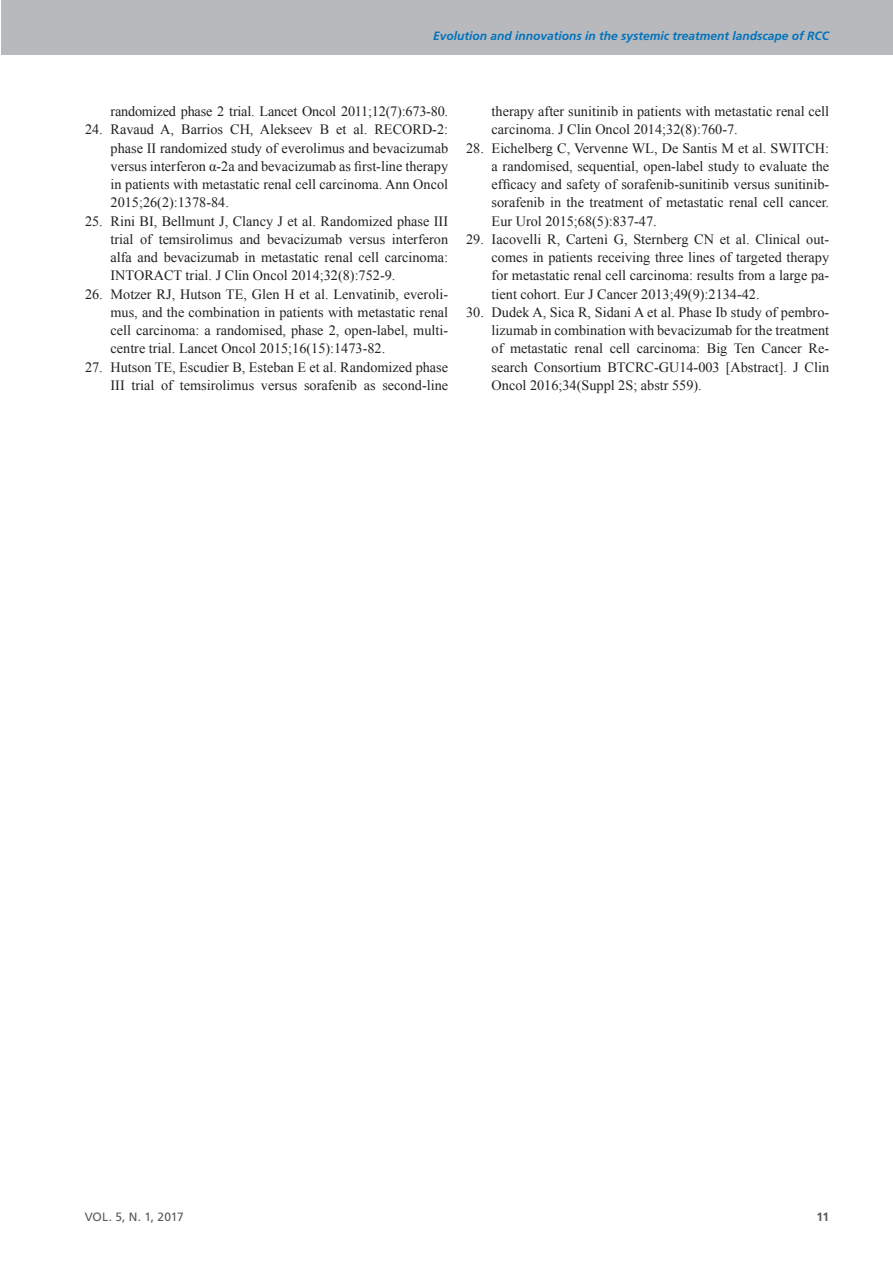
<style>
.page{position:relative;width:893px;height:1263px;background:#fff}
.page>*{position:absolute;margin:0;border:0;box-sizing:border-box;transform-origin:0 0}
.t1{font:14.25px/18.3px "Times New Roman";color:#231f20;text-align:justify}
.t2{font:italic 700 12px "Frutiger";color:#0073bc}
.t3{font:12px "Frutiger";letter-spacing:-.005em;color:#57585a}
.t4{font:700 12px "Frutiger";color:#57585a}
</style>
<div class="page">
<div style="left:1px;top:0;width:892px;height:55px;background:#b8b9bc"></div>
<p class="t2" style="left:433px;top:29px;width:398px">Evolution and innovations in the systemic treatment landscape of RCC</p>
<p class="t1" style="left:111px;top:102px;width:339px">randomized phase 2 trial. Lancet Oncol 2011;12(7):673-80.</p>
<p class="t1" style="left:111px;top:120px;width:339px;text-indent:-26px">24. Ravaud A, Barrios CH, Alekseev B et al. RECORD-2: phase II randomized study of everolimus and bevacizumab versus interferon α-2a and bevacizumab as first-line therapy in patients with metastatic renal cell carcinoma. Ann Oncol 2015;26(2):1378-84.</p>
<p class="t1" style="left:111px;top:211px;width:339px;text-indent:-26px">25. Rini BI, Bellmunt J, Clancy J et al. Randomized phase III trial of temsirolimus and bevacizumab versus interferon alfa and bevacizumab in metastatic renal cell carcinoma:<br>INTORACT trial. J Clin Oncol 2014;32(8):752-9.</p>
<p class="t1" style="left:111px;top:284px;width:339px;text-indent:-26px">26. Motzer RJ, Hutson TE, Glen H et al. Lenvatinib, everoli&shy;mus, and the combination in patients with metastatic renal cell carcinoma: a randomised, phase 2, open-label, multi&shy;centre trial. Lancet Oncol 2015;16(15):1473-82.</p>
<p class="t1" style="left:85px;top:358px;width:365px;text-align:right">27. Hutson TE, Escudier B, Esteban E et al. Randomized phase<br>III trial of temsirolimus versus sorafenib as second-line</p>
<p class="t1" style="left:492px;top:102px;width:339px">therapy after sunitinib in patients with metastatic renal cell carcinoma. J Clin Oncol 2014;32(8):760-7.</p>
<p class="t1" style="left:492px;top:138px;width:339px;text-indent:-26px">28. Eichelberg C, Vervenne WL, De Santis M et al. SWITCH: a randomised, sequential, open-label study to evaluate the efficacy and safety of sorafenib-sunitinib versus sunitinib&shy;sorafenib in the treatment of metastatic renal cell cancer.<br>Eur Urol 2015;68(5):837-47.</p>
<p class="t1" style="left:492px;top:230px;width:339px;text-indent:-26px">29. Iacovelli R, Cartenì G, Sternberg CN et al. Clinical out&shy;comes in patients receiving three lines of targeted therapy for metastatic renal cell carcinoma: results from a large pa&shy;tient cohort. Eur J Cancer 2013;49(9):2134-42.</p>
<p class="t1" style="left:492px;top:303px;width:339px;text-indent:-26px">30. Dudek A, Sica R, Sidani A et al. Phase Ib study of pembro&shy;lizumab in combination with bevacizumab for the treatment of metastatic renal cell carcinoma: Big Ten Cancer Re&shy;search Consortium BTCRC-GU14-003 [Abstract]. J Clin Oncol 2016;34(Suppl 2S; abstr 559).</p>
<p class="t3" style="left:85px;top:1210px;width:100px">VOL. 5, N. 1, 2017</p>
<p class="t4" style="left:816px;top:1210px;width:14px">11</p>
</div>
